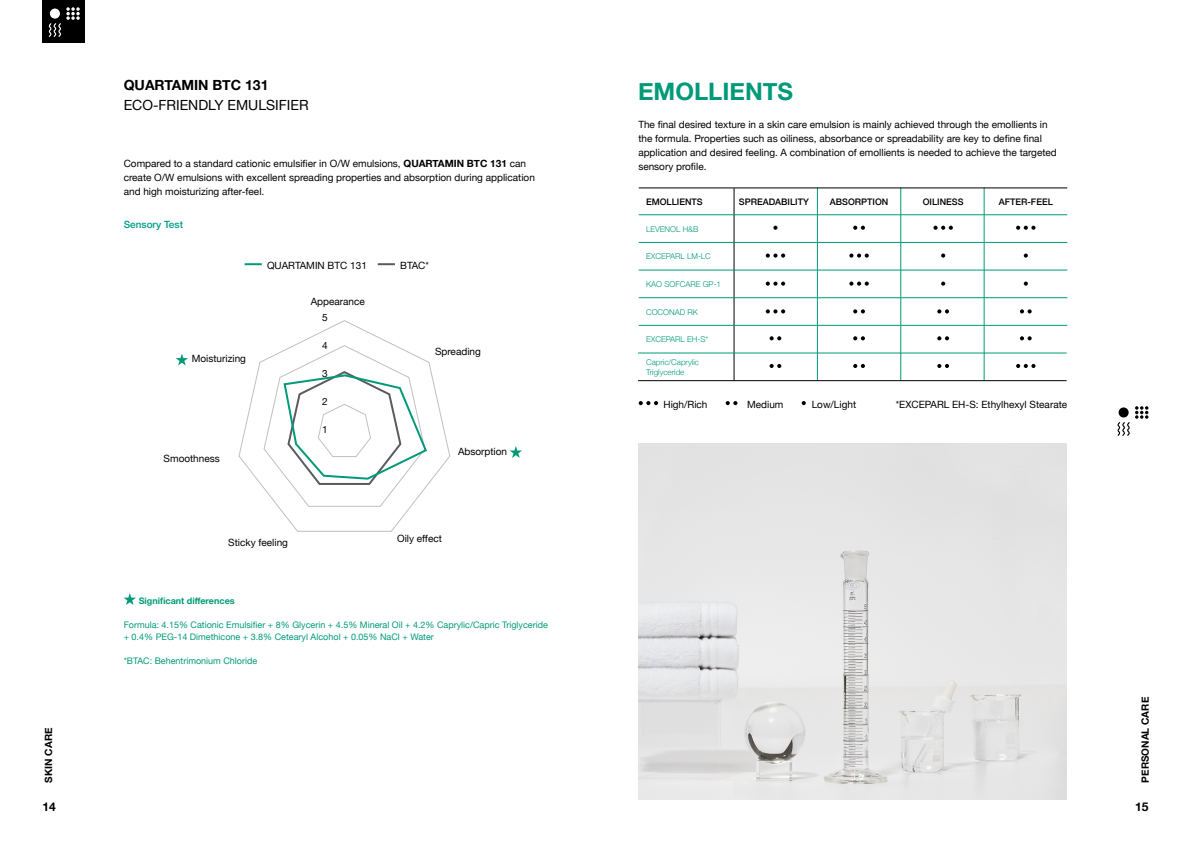
<style>
.page{position:relative;width:1191px;height:842px;background:#fff}
.page>*{position:absolute;margin:0;border:0;box-sizing:border-box;transform-origin:0 0}
.t1{font:700 24px "Helvetica Neue";color:#009a79}
.t2{font:14px "Helvetica Neue";color:#000}
.t3{font:700 14px "Helvetica Neue";color:#000}
.t4{font:700 12px "Helvetica Neue";color:#000}
.t5{font:10px/14px "Helvetica Neue";color:#000}
.t6{font:700 10px "Helvetica Neue";color:#000}
.t7{font:500 10px "Helvetica Neue";color:#009e85}
.t8{font:9px/12px "Helvetica Neue";color:#009a79}
.t9{font:500 9px "Helvetica Neue";color:#000}
.t10{font:700 9px "Helvetica Neue";color:#009a79}
.t11{font:300 8px/9.6px "Helvetica Neue";color:#009a79}
.s1{font-weight:700}
</style>
<div class="page">
<div style="left:43px;top:0;width:42px;height:43px;background:#000"></div>
<svg style="left:49px;top:7px;width:31px;height:30px"></svg>
<svg style="left:1135px;top:406px;width:13px;height:13px"></svg>
<div style="left:1118px;top:407px;width:10px;height:10px;background:#000;border-radius:50%"></div>
<svg style="left:1117px;top:422px;width:12px;height:14px"></svg>
<svg style="left:238px;top:320px;width:212px;height:212px"></svg>
<svg style="left:263px;top:345px;width:165px;height:162px"></svg>
<svg style="left:245px;top:263px;width:17px;height:2px"></svg>
<svg style="left:378px;top:263px;width:17px;height:2px"></svg>
<svg style="left:176px;top:354px;width:12px;height:11px"></svg>
<svg style="left:510px;top:446px;width:12px;height:12px"></svg>
<svg style="left:124px;top:593px;width:12px;height:12px"></svg>
<hr style="left:734px;top:188px;width:1px;height:193px;background:#000">
<hr style="left:817px;top:188px;width:1px;height:193px;background:#009a79">
<hr style="left:984px;top:188px;width:1px;height:193px;background:#009a79">
<hr style="left:900px;top:188px;width:1px;height:193px;background:#009a79">
<hr style="left:638px;top:214px;width:429px;height:1px;background:#009a79">
<hr style="left:638px;top:188px;width:429px;height:1px;background:#000">
<hr style="left:638px;top:242px;width:429px;height:1px;background:#009a79">
<hr style="left:638px;top:270px;width:429px;height:1px;background:#009a79">
<hr style="left:638px;top:297px;width:429px;height:1px;background:#009a79">
<hr style="left:638px;top:325px;width:429px;height:1px;background:#009a79">
<hr style="left:638px;top:353px;width:428px;height:1px;background:#009a79">
<hr style="left:638px;top:380px;width:428px;height:1px;background:#000">
<svg style="left:638px;top:401px;width:20px;height:4px"></svg>
<svg style="left:765px;top:253px;width:20px;height:5px"></svg>
<svg style="left:849px;top:253px;width:19px;height:5px"></svg>
<svg style="left:933px;top:226px;width:20px;height:4px"></svg>
<svg style="left:1016px;top:226px;width:19px;height:4px"></svg>
<svg style="left:1016px;top:364px;width:19px;height:4px"></svg>
<svg style="left:849px;top:282px;width:19px;height:4px"></svg>
<svg style="left:765px;top:282px;width:20px;height:4px"></svg>
<svg style="left:765px;top:309px;width:20px;height:4px"></svg>
<svg style="left:725px;top:401px;width:12px;height:4px"></svg>
<svg style="left:769px;top:336px;width:12px;height:4px"></svg>
<svg style="left:769px;top:364px;width:12px;height:4px"></svg>
<svg style="left:853px;top:226px;width:12px;height:4px"></svg>
<svg style="left:853px;top:309px;width:12px;height:4px"></svg>
<svg style="left:937px;top:309px;width:12px;height:4px"></svg>
<svg style="left:1020px;top:309px;width:11px;height:4px"></svg>
<svg style="left:853px;top:336px;width:12px;height:4px"></svg>
<svg style="left:937px;top:336px;width:12px;height:4px"></svg>
<svg style="left:1020px;top:336px;width:11px;height:4px"></svg>
<svg style="left:853px;top:364px;width:12px;height:4px"></svg>
<svg style="left:937px;top:364px;width:12px;height:4px"></svg>
<svg style="left:801px;top:401px;width:4px;height:4px"></svg>
<svg style="left:773px;top:226px;width:4px;height:4px"></svg>
<svg style="left:941px;top:253px;width:4px;height:5px"></svg>
<svg style="left:1023px;top:253px;width:4px;height:5px"></svg>
<svg style="left:941px;top:282px;width:4px;height:4px"></svg>
<svg style="left:1023px;top:282px;width:4px;height:4px"></svg>
<img style="left:638px;top:444px;width:429px;height:355px">
<h2 class="t3" style="left:124px;top:74px;width:146px">QUARTAMIN BTC 131</h2>
<h2 class="t2" style="left:124px;top:95px;width:186px">ECO-FRIENDLY EMULSIFIER</h2>
<p class="t5" style="left:124px;top:157px;width:412px">Compared to a standard cationic emulsifier in O/W emulsions, <span class="s1">QUARTAMIN BTC 131</span> can create O/W emulsions with excellent spreading properties and absorption during application and high moisturizing after-feel.</p>
<p class="t7" style="left:124px;top:217px;width:61px">Sensory Test</p>
<p class="t5" style="left:192px;top:352px;width:56px">Moisturizing</p>
<p class="t5" style="left:164px;top:452px;width:58px">Smoothness</p>
<p class="t5" style="left:267px;top:259px;width:101px">QUARTAMIN BTC 131</p>
<p class="t5" style="left:400px;top:259px;width:30px">BTAC*</p>
<p class="t5" style="left:311px;top:295px;width:56px">Appearance</p>
<p class="t5" style="left:322px;top:311px;width:7px">5</p>
<p class="t5" style="left:322px;top:339px;width:7px">4</p>
<p class="t5" style="left:322px;top:367px;width:7px">3</p>
<p class="t5" style="left:322px;top:395px;width:7px">2</p>
<p class="t5" style="left:322px;top:423px;width:7px">1</p>
<p class="t5" style="left:435px;top:345px;width:47px">Spreading</p>
<p class="t5" style="left:458px;top:445px;width:51px">Absorption</p>
<p class="t5" style="left:228px;top:536px;width:61px">Sticky feeling</p>
<p class="t5" style="left:397px;top:532px;width:46px">Oily effect</p>
<p class="t10" style="left:139px;top:593px;width:97px">Significant differences</p>
<p class="t8" style="left:124px;top:619px;width:426px">Formula: 4.15% Cationic Emulsifier + 8% Glycerin + 4.5% Mineral Oil + 4.2% Caprylic/Capric Triglyceride + 0.4% PEG-14 Dimethicone + 3.8% Cetearyl Alcohol + 0.05% NaCl + Water</p>
<p class="t8" style="left:124px;top:655px;width:135px">*BTAC: Behentrimonium Chloride</p>
<h1 class="t1" style="left:638px;top:73px;width:157px">EMOLLIENTS</h1>
<p class="t5" style="left:638px;top:118px;width:420px">The final desired texture in a skin care emulsion is mainly achieved through the emollients in the formula. Properties such as oiliness, absorbance or spreadability are key to define final application and desired feeling. A combination of emollients is needed to achieve the targeted sensory profile.</p>
<p class="t9" style="left:646px;top:195px;width:58px">EMOLLIENTS</p>
<p class="t9" style="left:739px;top:195px;width:72px">SPREADABILITY</p>
<p class="t9" style="left:830px;top:195px;width:60px">ABSORPTION</p>
<p class="t9" style="left:922px;top:195px;width:42px">OILINESS</p>
<p class="t9" style="left:998px;top:195px;width:56px">AFTER-FEEL</p>
<p class="t11" style="left:646px;top:223px;width:54px">LEVENOL H&amp;B</p>
<p class="t11" style="left:646px;top:251px;width:66px">EXCEPARL LM-LC</p>
<p class="t11" style="left:646px;top:279px;width:76px">KAO SOFCARE GP-1</p>
<p class="t11" style="left:646px;top:307px;width:54px">COCONAD RK</p>
<p class="t11" style="left:646px;top:334px;width:64px">EXCEPARL EH-S*</p>
<p class="t11" style="left:646px;top:357px;width:54px">Capric/Caprylic<br>Triglyceride</p>
<p class="t5" style="left:663px;top:398px;width:46px">High/Rich</p>
<p class="t5" style="left:747px;top:398px;width:38px">Medium</p>
<p class="t5" style="left:811px;top:398px;width:46px">Low/Light</p>
<p class="t5" style="left:895px;top:398px;width:173px">*EXCEPARL EH-S: Ethylhexyl Stearate</p>
<p class="t6" style="left:1137px;top:782px;width:87px;rotate:-90deg">PERSONAL CARE</p>
<p class="t6" style="left:41px;top:782px;width:56px;rotate:-90deg">SKIN CARE</p>
<p class="t4" style="left:43px;top:797px;width:15px">14</p>
<p class="t4" style="left:1135px;top:797px;width:15px">15</p>
</div>
